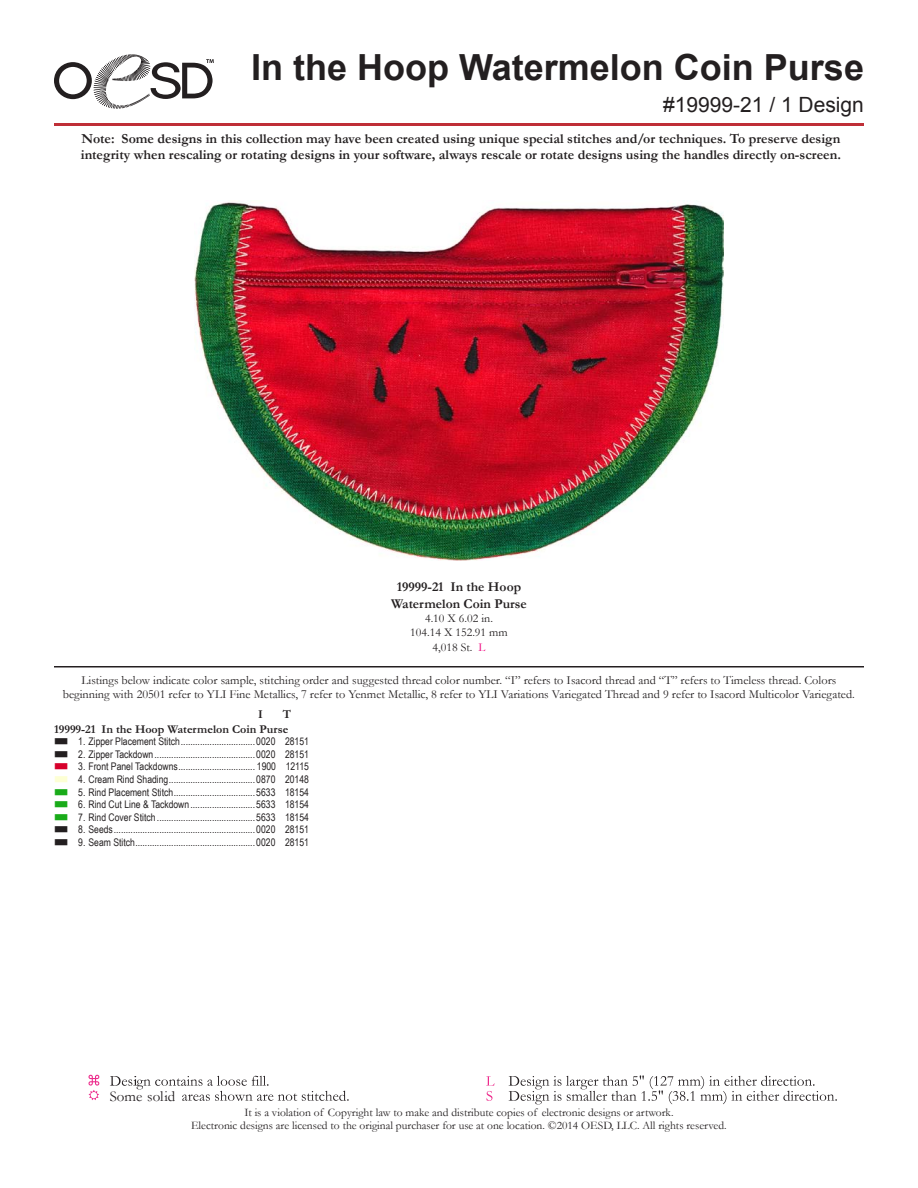
<style>
.page{position:relative;width:918px;height:1188px;background:#fff}
.page>*{position:absolute;margin:0;border:0;box-sizing:border-box;transform-origin:0 0}
.t1{font:700 36px "Arial";color:#231f20}
.t2{font:21px "Arial";color:#231f20}
.t3{font:15px "Garamond";color:#241f21}
.t4{font:700 13.8px/16.6px "Garamond";color:#231f20}
.t5{font:700 13.5px/16.2px "Garamond";color:#231f20;text-align:center}
.t6{font:12.3px/14.7px "Garamond";color:#231f20;text-align:center}
.t7{font:12px "Garamond";color:#231f20}
.t8{font:700 12px "Garamond";color:#231f20}
.t9{font:700 12px "Garamond";color:#231f20}
.t10{font:11.55px "Garamond";color:#231f20}
.t11{font:10.5px "Arial Narrow";color:#231f20}
.s1{color:#ef047e}
.s2{color:#d7002b}
.s3{color:#fdffd4}
.s4{color:#19ab19}
</style>
<div class="page">
<svg style="left:54px;top:54px;width:160px;height:55px"></svg>
<hr style="left:54px;top:123px;width:810px;height:3px;background:#bf2f37">
<svg style="left:88px;top:1075px;width:11px;height:25px"></svg>
<svg style="left:110px;top:1076px;width:239px;height:25px"></svg>
<svg style="left:486px;top:1076px;width:9px;height:25px"></svg>
<svg style="left:509px;top:1075px;width:328px;height:29px"></svg>
<div style="left:110px;top:1091px;width:69px;height:13px;background:#fff"></div>
<img style="left:194px;top:200px;width:530px;height:360px">
<hr style="left:54px;top:666px;width:810px;height:2px;background:#241f21">
<p class="t1" style="left:251px;top:44px;width:614px">In the Hoop Watermelon Coin Purse</p>
<p class="t2" style="left:663px;top:91px;width:202px">#19999-21 / 1 Design</p>
<p class="t4" style="left:81px;top:130px;width:762px">Note: Some designs in this collection may have been created using unique special stitches and/or techniques. To preserve design integrity when rescaling or rotating designs in your software, always rescale or rotate designs using the handles directly on-screen.</p>
<p class="t5" style="left:391px;top:579px;width:137px">19999-21 In the Hoop<br>Watermelon Coin Purse</p>
<p class="t7" style="left:425px;top:610px;width:69px">4.10 X 6.02 in.</p>
<p class="t7" style="left:410px;top:624px;width:99px">104.14 X 152.91 mm</p>
<p class="t7" style="left:433px;top:639px;width:54px">4,018 St. <span class="s1">L</span></p>
<p class="t6" style="left:63px;top:672px;width:794px">Listings below indicate color sample, stitching order and suggested thread color number. “I” refers to Isacord thread and “T” refers to Timeless thread. Colors beginning with 20501 refer to YLI Fine Metallics, 7 refer to Yenmet Metallic, 8 refer to YLI Variations Variegated Thread and 9 refer to Isacord Multicolor Variegated.</p>
<p class="t9" style="left:258px;top:706px;width:6px">I</p>
<p class="t9" style="left:283px;top:706px;width:10px">T</p>
<p class="t8" style="left:54px;top:721px;width:236px">19999-21 In the Hoop Watermelon Coin Purse</p>
<p class="t11" style="left:54px;top:734px;width:256px">■ 1. Zipper Placement Stitch............................... 0020 28151</p>
<p class="t11" style="left:54px;top:746px;width:256px">■ 2. Zipper Tackdown.......................................... 0020 28151</p>
<p class="t11" style="left:54px;top:759px;width:256px"><span class="s2">■</span> 3. Front Panel Tackdowns................................ 1900 12115</p>
<p class="t11" style="left:54px;top:772px;width:256px"><span class="s3">■</span> 4. Cream Rind Shading.................................... 0870 20148</p>
<p class="t11" style="left:54px;top:784px;width:256px"><span class="s4">■</span> 5. Rind Placement Stitch.................................. 5633 18154</p>
<p class="t11" style="left:54px;top:797px;width:256px"><span class="s4">■</span> 6. Rind Cut Line &amp; Tackdown........................... 5633 18154</p>
<p class="t11" style="left:54px;top:809px;width:256px"><span class="s4">■</span> 7. Rind Cover Stitch ......................................... 5633 18154</p>
<p class="t11" style="left:54px;top:822px;width:256px">■ 8. Seeds........................................................... 0020 28151</p>
<p class="t11" style="left:54px;top:835px;width:256px">■ 9. Seam Stitch.................................................. 0020 28151</p>
<p class="t3" style="left:110px;top:1086px;width:67px">Some solid</p>
<p class="t10" style="left:244px;top:1104px;width:431px">It is a violation of Copyright law to make and distribute copies of electronic designs or artwork.</p>
<p class="t10" style="left:191px;top:1118px;width:537px">Electronic designs are licensed to the original purchaser for use at one location. ©2014 OESD, LLC. All rights reserved.</p>
</div>
